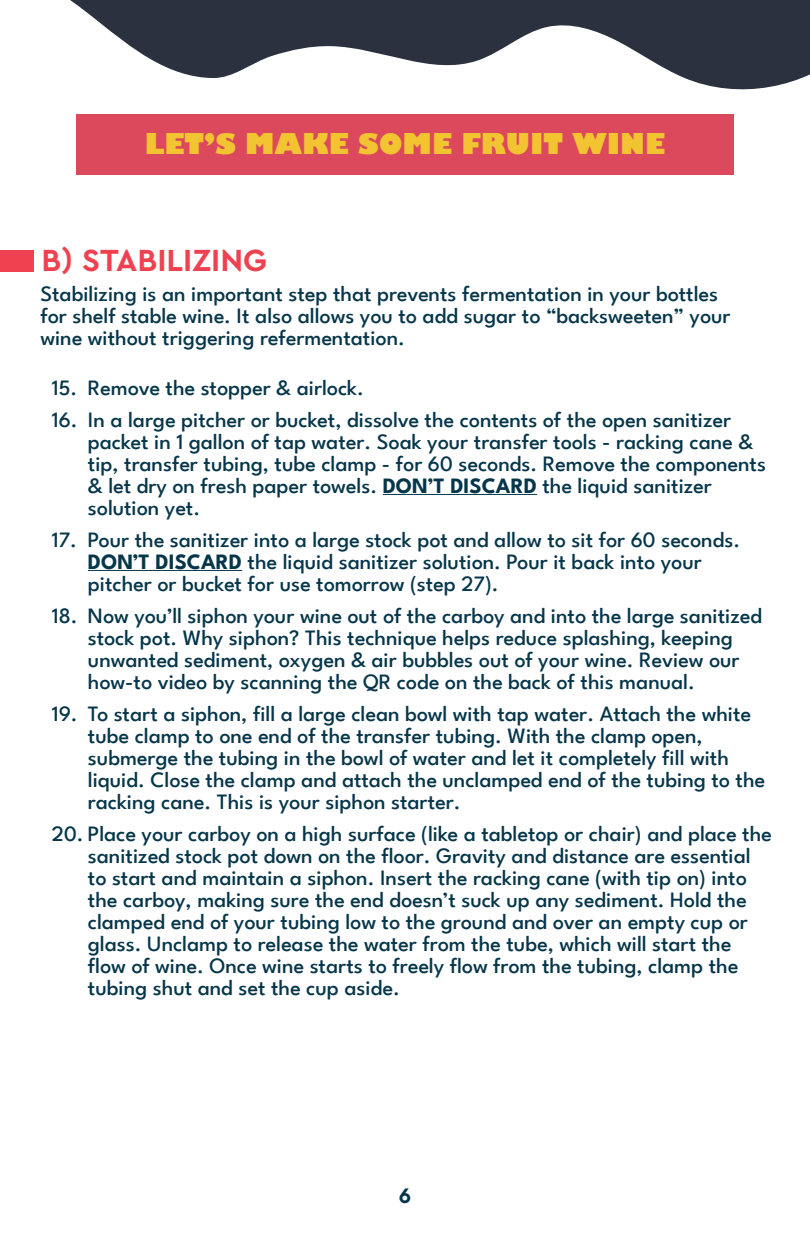
<style>
.page{position:relative;width:810px;height:1242px;background:#fff}
.page>*{position:absolute;margin:0;border:0;box-sizing:border-box;transform-origin:0 0}
.t1{font:700 32px "Cera Pro";color:#ee4250}
.t2{font:800 28px "Gill Sans";color:#f3c431}
.t3{font:500 22px/22px "League Spartan";color:#06364a}
.t4{font:700 22px "Cera Pro";color:#06364a}
.s1{font-weight:700}
</style>
<div class="page">
<div style="left:76px;top:115px;width:658px;height:60px;background:#dd495c"></div>
<hr style="left:383px;top:494px;width:154px;height:1px;background:#06364a">
<hr style="left:88px;top:570px;width:154px;height:1px;background:#06364a">
<div style="left:0;top:250px;width:34px;height:22px;background:#ee4250"></div>
<svg style="left:74px;top:3px;width:733px;height:87px;fill:#2c313f"></svg>
<p class="t2" style="left:145px;top:122px;width:522px">LET’S MAKE SOME FRUIT WINE</p>
<h1 class="t1" style="left:42px;top:239px;width:227px">B) STABILIZING</h1>
<p class="t3" style="left:40px;top:281px;width:692px">Stabilizing is an important step that prevents fermentation in your bottles for shelf stable wine. It also allows you to add sugar to “backsweeten” your wine without triggering refermentation.</p>
<p class="t3" style="left:52px;top:375px;width:313px">15. Remove the stopper &amp; airlock.</p>
<p class="t3" style="left:88px;top:407px;width:680px;text-indent:-36px">16. In a large pitcher or bucket, dissolve the contents of the open sanitizer packet in 1 gallon of tap water. Soak your transfer tools - racking cane &amp; tip, transfer tubing, tube clamp - for 60 seconds. Remove the components &amp; let dry on fresh paper towels. <span class="s1">DON’T DISCARD</span> the liquid sanitizer solution yet.</p>
<p class="t3" style="left:88px;top:527px;width:654px;text-indent:-36px">17. Pour the sanitizer into a large stock pot and allow to sit for 60 seconds.<br><span class="s1">DON’T DISCARD</span> the liquid sanitizer solution. Pour it back into your pitcher or bucket for use tomorrow (step 27).</p>
<p class="t3" style="left:88px;top:603px;width:676px;text-indent:-36px">18. Now you’ll siphon your wine out of the carboy and into the large sanitized stock pot. Why siphon? This technique helps reduce splashing, keeping unwanted sediment, oxygen &amp; air bubbles out of your wine. Review our how-to video by scanning the QR code on the back of this manual.</p>
<p class="t3" style="left:88px;top:701px;width:679px;text-indent:-36px">19. To start a siphon, fill a large clean bowl with tap water. Attach the white tube clamp to one end of the transfer tubing. With the clamp open, submerge the tubing in the bowl of water and let it completely fill with liquid. Close the clamp and attach the unclamped end of the tubing to the racking cane. This is your siphon starter.</p>
<p class="t3" style="left:88px;top:821px;width:685px;text-indent:-36px">20. Place your carboy on a high surface (like a tabletop or chair) and place the sanitized stock pot down on the floor. Gravity and distance are essential to start and maintain a siphon. Insert the racking cane (with tip on) into the carboy, making sure the end doesn’t suck up any sediment. Hold the clamped end of your tubing low to the ground and over an empty cup or glass. Unclamp to release the water from the tube, which will start the flow of wine. Once wine starts to freely flow from the tubing, clamp the tubing shut and set the cup aside.</p>
<p class="t4" style="left:399px;top:1181px;width:14px">6</p>
</div>
